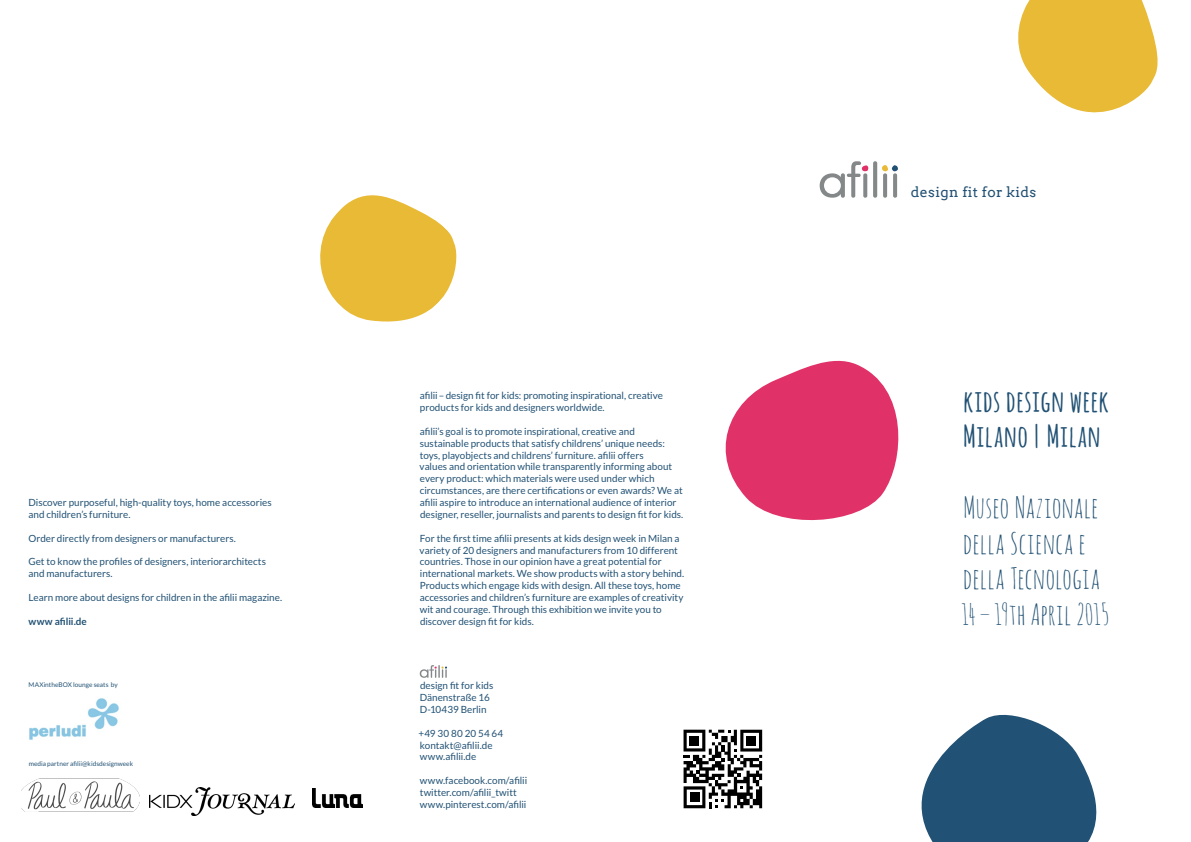
<style>
.page{position:relative;width:1191px;height:842px;background:#fff}
.page>*{position:absolute;margin:0;border:0;box-sizing:border-box;transform-origin:0 0}
.t1{font:700 30px/35.5px "Amatic";letter-spacing:.045em;color:#215174}
.t2{font:29px/35.5px "Amatic SC";letter-spacing:.015em;color:#215174}
.t3{font:14px "Arvo";letter-spacing:.03em;color:#215174}
.t4{font:9.9px/11.9px "Lato";letter-spacing:-.005em;color:#215174}
.t5{font:700 9.9px "Lato";color:#215174}
.t6{font:6.5px "Lato";letter-spacing:.005em;color:#215174}
</style>
<div class="page">
<svg style="left:873px;top:161px;width:4px;height:37px"></svg>
<hr style="left:883px;top:173px;width:4px;height:25px;background:#858889;border-radius:2px">
<hr style="left:893px;top:173px;width:4px;height:25px;background:#858889;border-radius:2px">
<svg style="left:819px;top:161px;width:49px;height:37px"></svg>
<svg style="left:882px;top:165px;width:16px;height:7px"></svg>
<svg style="left:725px;top:361px;width:173px;height:159px"></svg>
<svg style="left:1018px;top:0;width:139px;height:112px"></svg>
<svg style="left:320px;top:195px;width:137px;height:127px"></svg>
<svg style="left:921px;top:715px;width:175px;height:127px"></svg>
<img style="left:22px;top:778px;width:117px;height:34px">
<img style="left:149px;top:787px;width:145px;height:29px">
<img style="left:29px;top:698px;width:90px;height:42px">
<img style="left:313px;top:789px;width:50px;height:19px">
<svg style="left:683px;top:730px;width:79px;height:78px"></svg>
<div style="left:690px;top:736px;width:9px;height:9px;background:#000"></div>
<div style="left:690px;top:793px;width:9px;height:9px;background:#000"></div>
<div style="left:746px;top:736px;width:10px;height:9px;background:#000"></div>
<svg style="left:420px;top:665px;width:27px;height:13px"></svg>
<p class="t4" style="left:28px;top:496px;width:245px">Discover purposeful, high-quality toys, home accessories and children’s furniture.</p>
<p class="t4" style="left:28px;top:532px;width:209px">Order directly from designers or manufacturers.</p>
<p class="t4" style="left:28px;top:556px;width:239px">Get to know the profiles of designers, interiorarchitects and manufacturers.</p>
<p class="t4" style="left:28px;top:591px;width:255px">Learn more about designs for children in the afilii magazine.</p>
<p class="t5" style="left:29px;top:616px;width:60px">www afilii.de</p>
<p class="t6" style="left:29px;top:681px;width:91px">MAXintheBOX lounge seats by</p>
<p class="t6" style="left:29px;top:760px;width:106px">media partner afilii@kidsdesignweek</p>
<p class="t4" style="left:420px;top:389px;width:245px">afilii–design fit for kids: promoting inspirational, creative products for kids and designers worldwide.</p>
<p class="t4" style="left:420px;top:425px;width:265px">afilii’s goal is to promote inspirational, creative and sustainable products that satisfy childrens’ unique needs: toys, playobjects and childrens’ furniture. afilii offers<br>values and orientation while transparently informing about every product: which materials were used under which circumstances, are there certifications or even awards? We at afilii aspire to introduce an international audience of interior designer, reseller, journalists and parents to design fit for kids.</p>
<p class="t4" style="left:420px;top:532px;width:266px">For the first time afilii presents at kids design week in Milan a variety of 20 designers and manufacturers from 10 different countries. Those in our opinion have a great potential for international markets. We show products with a story behind.<br>Products which engage kids with design. All these toys, home accessories and children’s furniture are examples of creativity wit and courage. Through this exhibition we invite you to discover design fit for kids.</p>
<p class="t4" style="left:420px;top:679px;width:75px">design fit for kids<br>Dänenstraße 16<br>D-10439 Berlin</p>
<p class="t4" style="left:418px;top:727px;width:86px">+49 30 80 20 54 64 kontakt@afilii.de www.afilii.de</p>
<p class="t4" style="left:420px;top:775px;width:109px">www.facebook.com/afilii twitter.com/afilii_twitt www.pinterest.com/afilii</p>
<h3 class="t3" style="left:910px;top:183px;width:127px">design fit for kids</h3>
<h1 class="t1" style="left:963px;top:382px;width:146px">kids design week<br>Milano | Milan</h1>
<h2 class="t2" style="left:960px;top:489px;width:150px">Museo Nazionale della Scienca e della Tecnologia<br>14 – 19th April 2015</h2>
</div>
